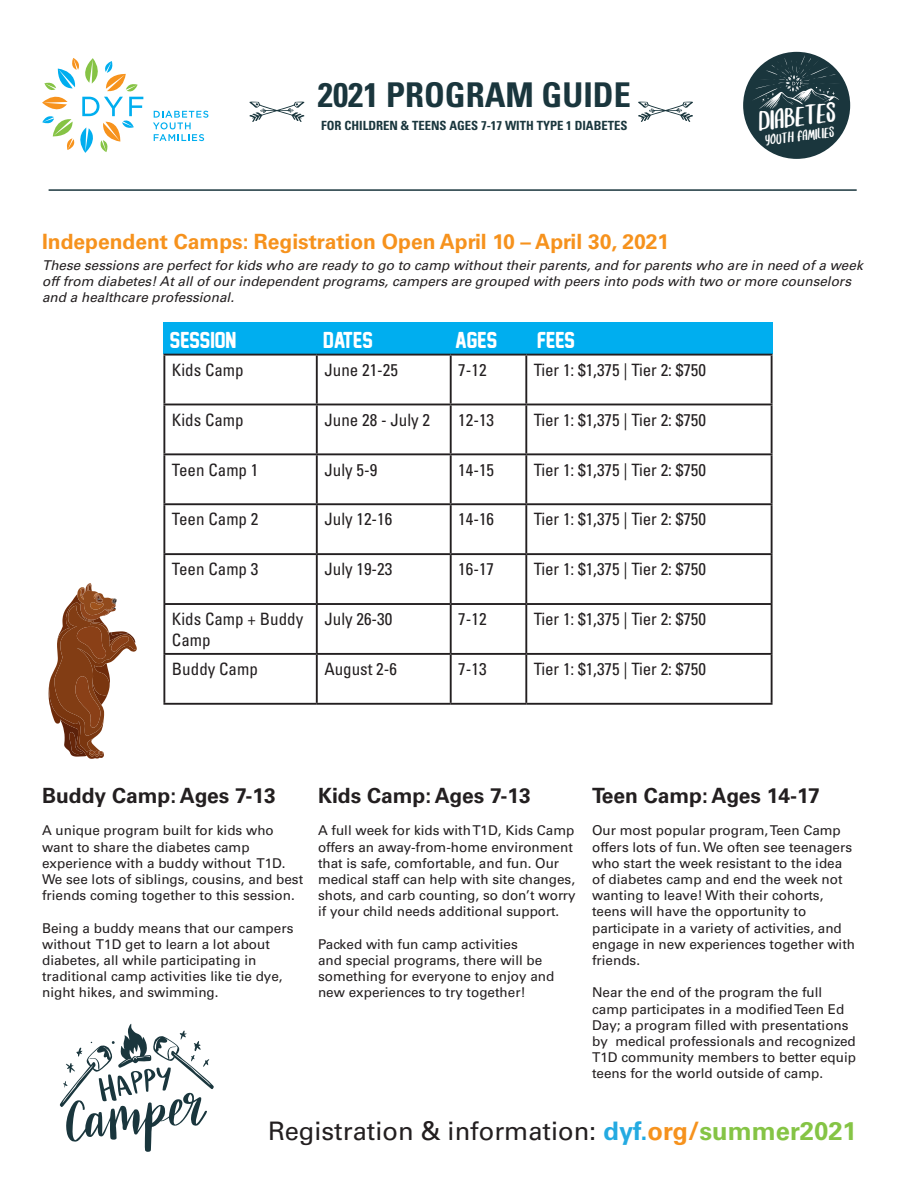
<style>
.page{position:relative;width:918px;height:1188px;background:#fff}
.page>*{position:absolute;margin:0;border:0;box-sizing:border-box;transform-origin:0 0}
.t1{font:700 condensed 34.2px "Univers";color:#1a363d}
.t2{font:27.6px "Amore";color:#fff}
.t3{font:25.5px "Univers";color:#231f20}
.t4{font:700 21px "Univers";color:#f6921d}
.t5{font:700 21px "Univers";color:#231f20}
.t6{font:21px "New Athletic M54";color:#fff}
.t7{font:condensed 16.95px/20.4px "Univers";color:#231f20}
.t8{font:14.7px "Amore";color:#fff}
.t9{font:13.5px/16.2px "Univers";color:#231f20}
.t10{font:italic 13.5px/16.2px "Univers";color:#231f20}
.t11{font:700 condensed 12.6px "Univers";color:#1a363d}
.s1{font-weight:700;color:#24aae1}
.s2{font-weight:700;color:#f6921d}
.s3{font-weight:700;color:#85c445}
</style>
<div class="page">
<svg style="left:249px;top:102px;width:55px;height:20px"></svg>
<svg style="left:638px;top:102px;width:55px;height:20px"></svg>
<svg style="left:153px;top:111px;width:55px;height:30px"></svg>
<svg style="left:42px;top:58px;width:101px;height:95px"></svg>
<div style="left:743px;top:52px;width:107px;height:107px;background:#1a363d;border-radius:50%"></div>
<svg style="left:752px;top:55px;width:96px;height:54px"></svg>
<svg style="left:49px;top:583px;width:88px;height:176px"></svg>
<hr style="left:49px;top:189px;width:808px;height:2px;background:#1a363d">
<svg style="left:60px;top:1024px;width:154px;height:128px"></svg>
<div style="left:163px;top:322px;width:610px;height:32px;background:#00aeef"></div>
<svg style="left:165px;top:356px;width:606px;height:347px"></svg>
<hr style="left:163px;top:354px;width:154px;height:2px;background:#231f20">
<hr style="left:163px;top:356px;width:2px;height:48px;background:#231f20">
<hr style="left:317px;top:354px;width:134px;height:2px;background:#231f20">
<hr style="left:316px;top:356px;width:2px;height:48px;background:#231f20">
<hr style="left:451px;top:354px;width:75px;height:2px;background:#231f20">
<hr style="left:450px;top:356px;width:2px;height:48px;background:#231f20">
<hr style="left:526px;top:354px;width:247px;height:2px;background:#231f20">
<hr style="left:525px;top:356px;width:2px;height:48px;background:#231f20">
<hr style="left:771px;top:356px;width:2px;height:48px;background:#231f20">
<hr style="left:163px;top:404px;width:154px;height:1px;background:#231f20">
<hr style="left:163px;top:405px;width:2px;height:48px;background:#231f20">
<hr style="left:317px;top:404px;width:134px;height:1px;background:#231f20">
<hr style="left:316px;top:405px;width:2px;height:48px;background:#231f20">
<hr style="left:451px;top:404px;width:75px;height:1px;background:#231f20">
<hr style="left:450px;top:405px;width:2px;height:48px;background:#231f20">
<hr style="left:526px;top:404px;width:247px;height:1px;background:#231f20">
<hr style="left:525px;top:405px;width:2px;height:48px;background:#231f20">
<hr style="left:771px;top:405px;width:2px;height:48px;background:#231f20">
<hr style="left:163px;top:453px;width:154px;height:2px;background:#231f20">
<hr style="left:163px;top:455px;width:2px;height:48px;background:#231f20">
<hr style="left:317px;top:453px;width:134px;height:2px;background:#231f20">
<hr style="left:316px;top:455px;width:2px;height:48px;background:#231f20">
<hr style="left:451px;top:453px;width:75px;height:2px;background:#231f20">
<hr style="left:450px;top:455px;width:2px;height:48px;background:#231f20">
<hr style="left:526px;top:453px;width:247px;height:2px;background:#231f20">
<hr style="left:525px;top:455px;width:2px;height:48px;background:#231f20">
<hr style="left:771px;top:455px;width:2px;height:48px;background:#231f20">
<hr style="left:163px;top:503px;width:154px;height:2px;background:#231f20">
<hr style="left:163px;top:505px;width:2px;height:48px;background:#231f20">
<hr style="left:317px;top:503px;width:134px;height:2px;background:#231f20">
<hr style="left:316px;top:505px;width:2px;height:48px;background:#231f20">
<hr style="left:451px;top:503px;width:75px;height:2px;background:#231f20">
<hr style="left:450px;top:505px;width:2px;height:48px;background:#231f20">
<hr style="left:526px;top:503px;width:247px;height:2px;background:#231f20">
<hr style="left:525px;top:505px;width:2px;height:48px;background:#231f20">
<hr style="left:771px;top:505px;width:2px;height:48px;background:#231f20">
<hr style="left:163px;top:553px;width:154px;height:2px;background:#231f20">
<hr style="left:163px;top:555px;width:2px;height:48px;background:#231f20">
<hr style="left:317px;top:553px;width:134px;height:2px;background:#231f20">
<hr style="left:316px;top:555px;width:2px;height:48px;background:#231f20">
<hr style="left:451px;top:553px;width:75px;height:2px;background:#231f20">
<hr style="left:450px;top:555px;width:2px;height:48px;background:#231f20">
<hr style="left:526px;top:553px;width:247px;height:2px;background:#231f20">
<hr style="left:525px;top:555px;width:2px;height:48px;background:#231f20">
<hr style="left:771px;top:555px;width:2px;height:48px;background:#231f20">
<hr style="left:163px;top:603px;width:154px;height:2px;background:#231f20">
<hr style="left:163px;top:605px;width:2px;height:48px;background:#231f20">
<hr style="left:317px;top:603px;width:134px;height:2px;background:#231f20">
<hr style="left:316px;top:605px;width:2px;height:48px;background:#231f20">
<hr style="left:451px;top:603px;width:75px;height:2px;background:#231f20">
<hr style="left:450px;top:605px;width:2px;height:48px;background:#231f20">
<hr style="left:526px;top:603px;width:247px;height:2px;background:#231f20">
<hr style="left:525px;top:605px;width:2px;height:48px;background:#231f20">
<hr style="left:771px;top:605px;width:2px;height:48px;background:#231f20">
<hr style="left:163px;top:653px;width:154px;height:2px;background:#231f20">
<hr style="left:163px;top:655px;width:2px;height:48px;background:#231f20">
<hr style="left:317px;top:653px;width:134px;height:2px;background:#231f20">
<hr style="left:316px;top:655px;width:2px;height:48px;background:#231f20">
<hr style="left:451px;top:653px;width:75px;height:2px;background:#231f20">
<hr style="left:450px;top:655px;width:2px;height:48px;background:#231f20">
<hr style="left:526px;top:653px;width:247px;height:2px;background:#231f20">
<hr style="left:525px;top:655px;width:2px;height:48px;background:#231f20">
<hr style="left:771px;top:655px;width:2px;height:48px;background:#231f20">
<hr style="left:163px;top:703px;width:154px;height:2px;background:#231f20">
<hr style="left:317px;top:703px;width:134px;height:2px;background:#231f20">
<hr style="left:451px;top:703px;width:75px;height:2px;background:#231f20">
<hr style="left:526px;top:703px;width:247px;height:2px;background:#231f20">
<p class="t1" style="left:318px;top:73px;width:314px">2021 PROGRAM GUIDE</p>
<p class="t11" style="left:321px;top:118px;width:308px">FOR CHILDREN &amp; TEENS AGES 7-17 WITH TYPE 1 DIABETES</p>
<h2 class="t2" style="left:757px;top:113px;width:79px;rotate:-7deg">Diabetes</h2>
<p class="t8" style="left:764px;top:136px;width:71px;rotate:-7deg">yOuth families</p>
<p class="t4" style="left:42px;top:229px;width:629px">Independent Camps: Registration Open April 10 – April 30, 2021</p>
<p class="t10" style="left:42px;top:257px;width:822px">These sessions are perfect for kids who are ready to go to camp without their parents, and for parents who are in need of a week off from diabetes! At all of our independent programs, campers are grouped with peers into pods with two or more counselors and a healthcare professional.</p>
<p class="t6" style="left:170px;top:329px;width:68px">SESSION</p>
<p class="t6" style="left:323px;top:329px;width:51px">DATES</p>
<p class="t6" style="left:455px;top:329px;width:44px">AGES</p>
<p class="t6" style="left:537px;top:329px;width:39px">FEES</p>
<p class="t7" style="left:172px;top:359px;width:73px">Kids Camp</p>
<p class="t7" style="left:324px;top:359px;width:75px">June 21-25</p>
<p class="t7" style="left:458px;top:359px;width:30px">7-12</p>
<p class="t7" style="left:534px;top:359px;width:174px">Tier 1: $1,375 | Tier 2: $750</p>
<p class="t7" style="left:172px;top:409px;width:73px">Kids Camp</p>
<p class="t7" style="left:324px;top:409px;width:107px">June 28 - July 2</p>
<p class="t7" style="left:458px;top:409px;width:37px">12-13</p>
<p class="t7" style="left:534px;top:409px;width:174px">Tier 1: $1,375 | Tier 2: $750</p>
<p class="t7" style="left:172px;top:459px;width:88px">Teen Camp 1</p>
<p class="t7" style="left:324px;top:459px;width:54px">July 5-9</p>
<p class="t7" style="left:458px;top:459px;width:37px">14-15</p>
<p class="t7" style="left:534px;top:459px;width:174px">Tier 1: $1,375 | Tier 2: $750</p>
<p class="t7" style="left:172px;top:509px;width:88px">Teen Camp 2</p>
<p class="t7" style="left:324px;top:509px;width:69px">July 12-16</p>
<p class="t7" style="left:458px;top:509px;width:37px">14-16</p>
<p class="t7" style="left:534px;top:509px;width:174px">Tier 1: $1,375 | Tier 2: $750</p>
<p class="t7" style="left:172px;top:559px;width:88px">Teen Camp 3</p>
<p class="t7" style="left:324px;top:559px;width:69px">July 19-23</p>
<p class="t7" style="left:458px;top:559px;width:37px">16-17</p>
<p class="t7" style="left:534px;top:559px;width:174px">Tier 1: $1,375 | Tier 2: $750</p>
<p class="t7" style="left:172px;top:609px;width:133px">Kids Camp + Buddy<br>Camp</p>
<p class="t7" style="left:324px;top:609px;width:69px">July 26-30</p>
<p class="t7" style="left:458px;top:609px;width:30px">7-12</p>
<p class="t7" style="left:534px;top:609px;width:174px">Tier 1: $1,375 | Tier 2: $750</p>
<p class="t7" style="left:172px;top:659px;width:87px">Buddy Camp</p>
<p class="t7" style="left:324px;top:659px;width:74px">August 2-6</p>
<p class="t7" style="left:458px;top:659px;width:30px">7-13</p>
<p class="t7" style="left:534px;top:659px;width:174px">Tier 1: $1,375 | Tier 2: $750</p>
<p class="t5" style="left:42px;top:783px;width:235px">Buddy Camp: Ages 7-13</p>
<p class="t9" style="left:42px;top:823px;width:263px">A unique program built for kids who want to share the diabetes camp experience with a buddy without T1D.<br>We see lots of siblings, cousins, and best friends coming together to this session.</p>
<p class="t9" style="left:42px;top:920px;width:253px">Being a buddy means that our campers without T1D get to learn a lot about diabetes, all while participating in traditional camp activities like tie dye, night hikes, and swimming.</p>
<p class="t5" style="left:318px;top:783px;width:214px">Kids Camp: Ages 7-13</p>
<p class="t9" style="left:318px;top:823px;width:259px">A full week for kids with T1D, Kids Camp offers an away-from-home environment that is safe, comfortable, and fun. Our medical staff can help with site changes, shots, and carb counting, so don’t worry if your child needs additional support.</p>
<p class="t9" style="left:318px;top:936px;width:238px">Packed with fun camp activities<br>and special programs, there will be something for everyone to enjoy and new experiences to try together!</p>
<p class="t5" style="left:592px;top:783px;width:229px">Teen Camp: Ages 14-17</p>
<p class="t9" style="left:592px;top:823px;width:265px">Our most popular program, Teen Camp offers lots of fun. We often see teenagers who start the week resistant to the idea of diabetes camp and end the week not wanting to leave! With their cohorts, teens will have the opportunity to participate in a variety of activities, and engage in new experiences together with friends.</p>
<p class="t9" style="left:592px;top:985px;width:265px">Near the end of the program the full camp participates in a modified Teen Ed Day; a program filled with presentations by medical professionals and recognized T1D community members to better equip teens for the world outside of camp.</p>
<p class="t3" style="left:268px;top:1115px;width:590px">Registration &amp; information: <span class="s1">dyf.</span><span class="s2">org/</span><span class="s3">summer2021</span></p>
</div>
